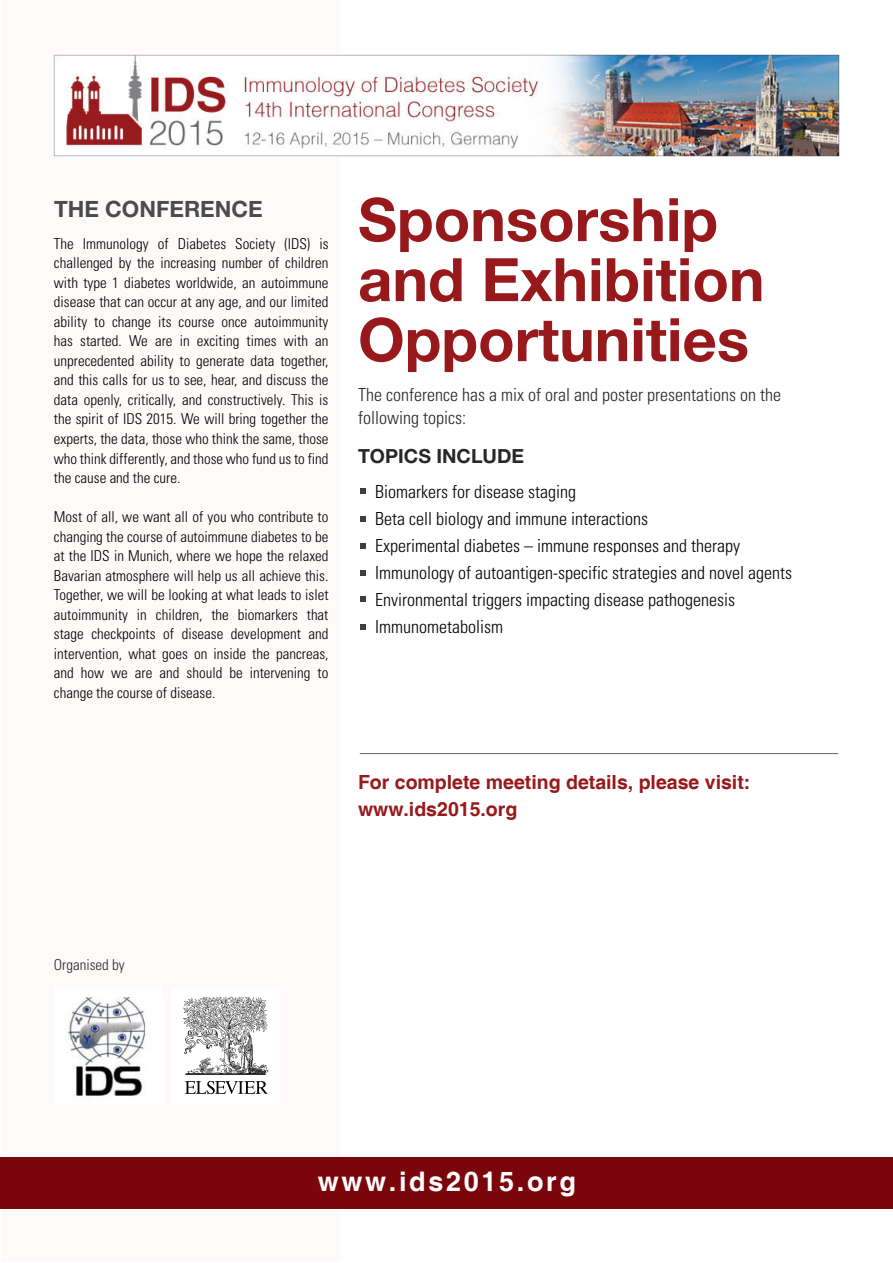
<style>
.page{position:relative;width:893px;height:1263px;background:#fff}
.page>*{position:absolute;margin:0;border:0;box-sizing:border-box;transform-origin:0 0}
.t1{font:700 60px/60px "Helvetica Neue";color:#97191c}
.t2{font:700 27px "Helvetica";letter-spacing:.1em;color:#fff}
.t3{font:700 22.5px "Helvetica Neue";color:#4b4b4d}
.t4{font:700 19.5px/27px "Helvetica";color:#97191c}
.t5{font:700 19.5px "Helvetica Neue";color:#282829}
.t6{font:300 condensed 18px/27px "Univers";color:#000}
.t7{font:300 condensed 18px/22.5px "Univers";color:#282829}
.t8{font:300 condensed 15px/19.5px "Univers";color:#000;text-align:justify}
.t9{font:300 condensed 15px "Univers";color:#282829}
</style>
<div class="page">
<div style="left:1px;top:1px;width:338px;height:1261px;background:#fefaf9"></div>
<div style="left:1px;top:1157px;width:892px;height:51px;background:#7a050b"></div>
<img style="left:54px;top:54px;width:785px;height:102px">
<div style="left:172px;top:987px;width:108px;height:116px;background:#fff"></div>
<div style="left:54px;top:987px;width:108px;height:116px;background:#fff"></div>
<svg style="left:183px;top:996px;width:86px;height:79px"></svg>
<svg style="left:185px;top:1081px;width:83px;height:13px"></svg>
<hr style="left:360px;top:753px;width:478px;height:1px;background:#646567">
<svg style="left:360px;top:488px;width:5px;height:5px"></svg>
<svg style="left:360px;top:517px;width:5px;height:5px"></svg>
<svg style="left:360px;top:543px;width:5px;height:6px"></svg>
<svg style="left:360px;top:570px;width:5px;height:5px"></svg>
<svg style="left:360px;top:597px;width:5px;height:5px"></svg>
<svg style="left:360px;top:624px;width:5px;height:5px"></svg>
<img style="left:68px;top:997px;width:78px;height:99px">
<h3 class="t3" style="left:54px;top:195px;width:210px">The Conference</h3>
<h1 class="t1" style="left:358px;top:188px;width:408px">Sponsorship and Exhibition<br>Opportunities</h1>
<p class="t8" style="left:54px;top:234px;width:276px">The Immunology of Diabetes Society (IDS) is challenged by the increasing number of children with type 1 diabetes worldwide, an autoimmune disease that can occur at any age, and our limited ability to change its course once autoimmunity has started. We are in exciting times with an unprecedented ability to generate data together, and this calls for us to see, hear, and discuss the data openly, critically, and constructively. This is the spirit of IDS 2015. We will bring together the experts, the data, those who think the same, those who think differently, and those who fund us to find the cause and the cure.</p>
<p class="t8" style="left:54px;top:507px;width:276px">Most of all, we want all of you who contribute to changing the course of autoimmune diabetes to be at the IDS in Munich, where we hope the relaxed Bavarian atmosphere will help us all achieve this.<br>Together, we will be looking at what leads to islet autoimmunity in children, the biomarkers that stage checkpoints of disease development and intervention, what goes on inside the pancreas, and how we are and should be intervening to change the course of disease.</p>
<p class="t7" style="left:358px;top:383px;width:424px">The conference has a mix of oral and poster presentations on the following topics:</p>
<h3 class="t5" style="left:358px;top:444px;width:166px">TOPICS INCLUDE</h3>
<p class="t6" style="left:375px;top:478px;width:418px">Biomarkers for disease staging<br>Beta cell biology and immune interactions<br>Experimental diabetes – immune responses and therapy Immunology of autoantigen-specific strategies and novel agents Environmental triggers impacting disease pathogenesis Immunometabolism</p>
<p class="t9" style="left:54px;top:956px;width:72px">Organised by</p>
<h3 class="t4" style="left:358px;top:769px;width:394px">For complete meeting details, please visit: www.ids2015.org</h3>
<h2 class="t2" style="left:318px;top:1164px;width:260px">www.ids2015.org</h2>
</div>
